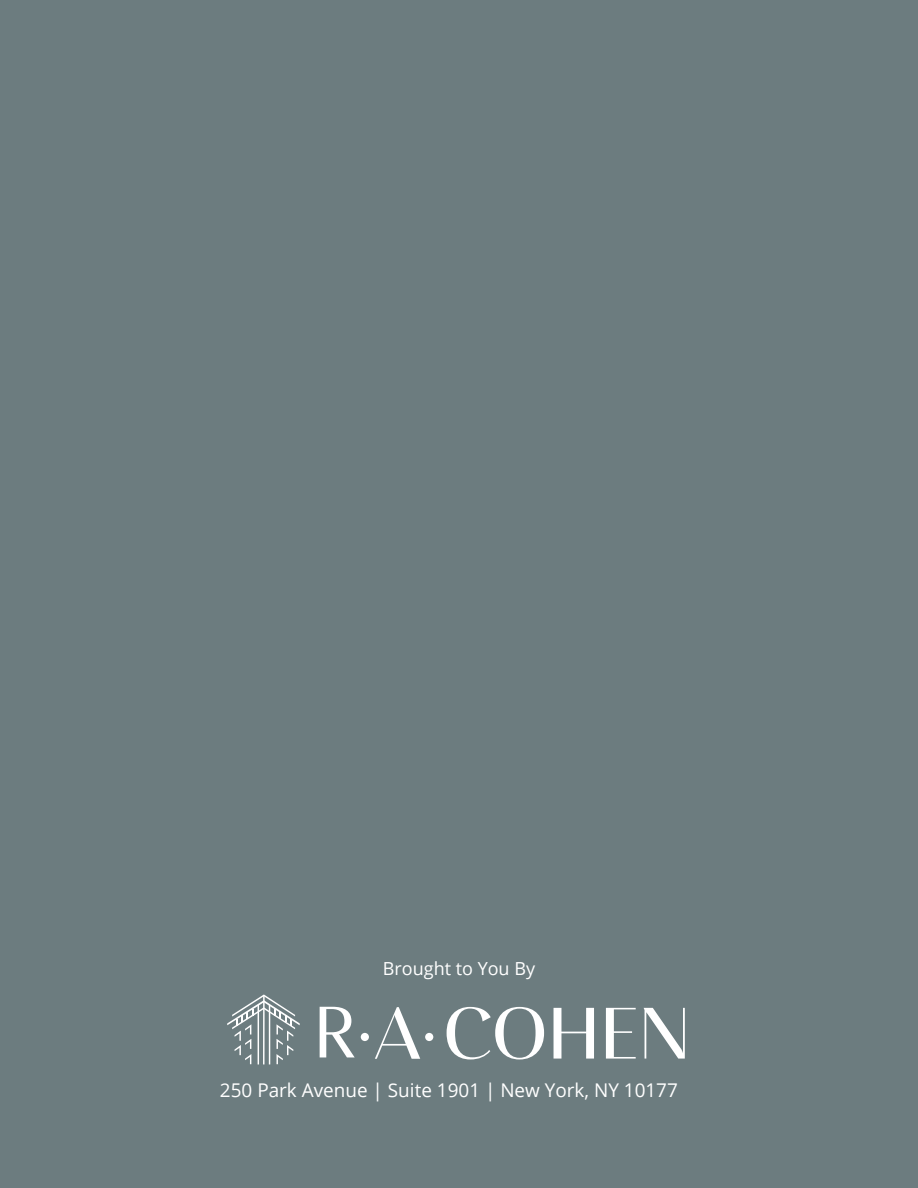
<style>
.page{position:relative;width:918px;height:1188px;background:#6c7c7f}
.page>*{position:absolute;margin:0;border:0;box-sizing:border-box;transform-origin:0 0}
.t1{font:72.45px "Grenale Nor Med";color:#fff}
.t2{font:18.9px "Open Sans";color:#fff}
.t3{font:18px "Open Sans";color:#fff}
.s1{font-family:"Haboro Contrast Nor Reg"}
</style>
<div class="page">
<div style="left:361px;top:1033px;width:8px;height:8px;background:#fff;border-radius:50%"></div>
<div style="left:425px;top:1033px;width:8px;height:8px;background:#fff;border-radius:50%"></div>
<hr style="left:232px;top:1015px;width:63px;height:1px;background:#fff">
<hr style="left:232px;top:1028px;width:63px;height:1px;background:#fff">
<hr style="left:227px;top:1023px;width:73px;height:2px;background:#fff">
<svg style="left:235px;top:996px;width:58px;height:68px"></svg>
<p class="t3" style="left:383px;top:956px;width:154px">Brought to You By</p>
<h1 class="t1" style="left:313px;top:990px;width:379px"><span class="s1">R</span> A COHEN</h1>
<p class="t2" style="left:220px;top:1077px;width:459px">250 Park Avenue | Suite 1901 | New York, NY 10177</p>
</div>
